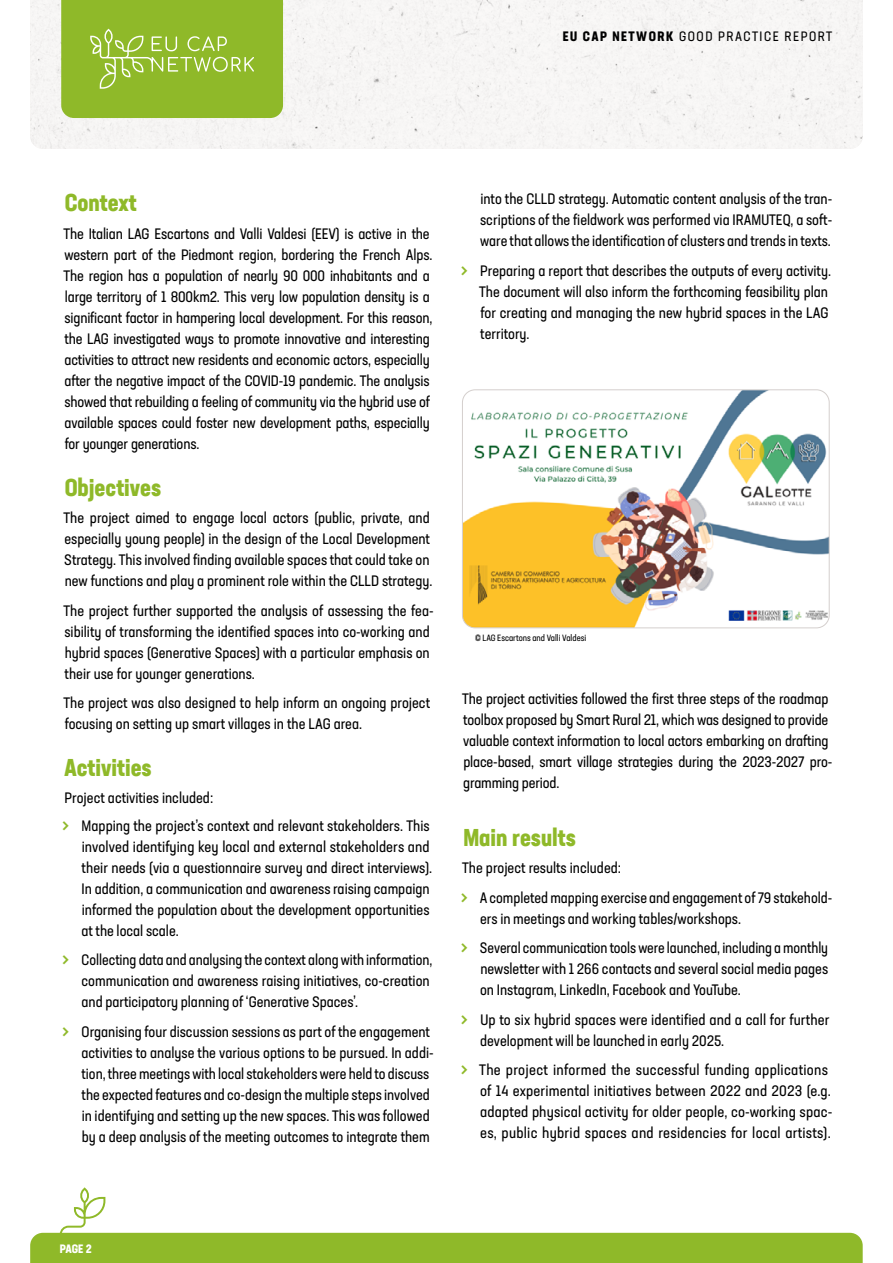
<style>
.page{position:relative;width:893px;height:1263px;background:#fff}
.page>*{position:absolute;margin:0;border:0;box-sizing:border-box;transform-origin:0 0}
.t1{font:700 condensed 24px "Neusa Next Std";color:#8fb929}
.t2{font:condensed 15px/21px "Neusa Next Std";color:#000}
.t3{font:condensed 13.5px "Neusa Next Std";letter-spacing:.11em;color:#000}
.t4{font:700 condensed 12px "Neusa Next Std";color:#fff}
.t5{font:condensed 9px "Neusa Next Std";color:#000}
.s1{font-weight:700}
.s2{font-size:22.5px;color:#8fb929}
</style>
<div class="page">
<svg style="left:30px;top:1187px;width:833px;height:76px"></svg>
<div style="left:30px;top:0;width:833px;height:149px;background:#f7f6f5"></div>
<svg style="left:61px;top:0;width:222px;height:118px;background:#94bc34"></svg>
<img style="left:462px;top:391px;width:366px;height:237px">
<div style="left:462px;top:389px;width:368px;height:239px;border:1px solid #d4cfcd;border-radius:13px"></div>
<p class="t3" style="left:563px;top:27px;width:271px"><span class="s1">EU CAP NETWORK</span> GOOD PRACTICE REPORT</p>
<h1 class="t1" style="left:65px;top:187px;width:74px">Context</h1>
<p class="t2" style="left:64px;top:223px;width:370px">The Italian LAG Escartons and Valli Valdesi (EEV) is active in the western part of the Piedmont region, bordering the French Alps.<br>The region has a population of nearly 90 000 inhabitants and a large territory of 1 800km2. This very low population density is a significant factor in hampering local development. For this reason, the LAG investigated ways to promote innovative and interesting activities to attract new residents and economic actors, especially after the negative impact of the COVID-19 pandemic. The analysis showed that rebuilding a feeling of community via the hybrid use of available spaces could foster new development paths, especially for younger generations.</p>
<h1 class="t1" style="left:65px;top:472px;width:98px">Objectives</h1>
<p class="t2" style="left:64px;top:507px;width:370px">The project aimed to engage local actors (public, private, and especially young people) in the design of the Local Development Strategy. This involved finding available spaces that could take on new functions and play a prominent role within the CLLD strategy.</p>
<p class="t2" style="left:64px;top:600px;width:372px">The project further supported the analysis of assessing the fea&shy;sibility of transforming the identified spaces into co-working and hybrid spaces (Generative Spaces) with a particular emphasis on their use for younger generations.</p>
<p class="t2" style="left:64px;top:692px;width:368px">The project was also designed to help inform an ongoing project focusing on setting up smart villages in the LAG area.</p>
<h1 class="t1" style="left:64px;top:752px;width:89px">Activities</h1>
<p class="t2" style="left:62px;top:784px;width:369px;line-height:27.5px">Project activities included:<br><span class="s2">&gt;</span> Mapping the project’s context and relevant stakeholders. This</p>
<p class="t2" style="left:81px;top:836px;width:352px">involved identifying key local and external stakeholders and their needs (via a questionnaire survey and direct interviews).<br>In addition, a communication and awareness raising campaign informed the population about the development opportunities at the local scale.</p>
<p class="t2" style="left:81px;top:949px;width:352px;text-indent:-20px"><span class="s2">&gt;</span> Collecting data and analysing the context along with information, communication and awareness raising initiatives, co-creation and participatory planning of ‘Generative Spaces’.</p>
<p class="t2" style="left:81px;top:1021px;width:354px;text-indent:-20px"><span class="s2">&gt;</span> Organising four discussion sessions as part of the engagement activities to analyse the various options to be pursued. In addi&shy;tion, three meetings with local stakeholders were held to discuss the expected features and co-design the multiple steps involved in identifying and setting up the new spaces. This was followed by a deep analysis of the meeting outcomes to integrate them</p>
<p class="t2" style="left:480px;top:188px;width:354px;text-align:justify">into the CLLD strategy. Automatic content analysis of the tran&shy;scriptions of the fieldwork was performed via IRAMUTEQ, a soft&shy;ware that allows the identification of clusters and trends in texts.</p>
<p class="t2" style="left:479px;top:260px;width:353px;text-indent:-19px"><span class="s2">&gt;</span> Preparing a report that describes the outputs of every activity.<br>The document will also inform the forthcoming feasibility plan for creating and managing the new hybrid spaces in the LAG territory.</p>
<p class="t5" style="left:475px;top:632px;width:113px">© LAG Escartons and Valli Valdesi</p>
<p class="t2" style="left:462px;top:688px;width:372px">The project activities followed the first three steps of the roadmap toolbox proposed by Smart Rural 21, which was designed to provide valuable context information to local actors embarking on drafting place-based, smart village strategies during the 2023-2027 pro&shy;gramming period.</p>
<h1 class="t1" style="left:463px;top:822px;width:114px">Main results</h1>
<p class="t2" style="left:460px;top:853px;width:373px;line-height:29.5px">The project results included:<br><span class="s2">&gt;</span> A completed mapping exercise and engagement of 79 stakehold-</p>
<p class="t2" style="left:460px;top:904px;width:369px;line-height:29.5px;text-indent:20px">ers in meetings and working tables/workshops.<br><span class="s2">&gt;</span> Several communication tools were launched, including a monthly</p>
<p class="t2" style="left:480px;top:958px;width:350px">newsletter with 1 266 contacts and several social media pages on Instagram, LinkedIn, Facebook and YouTube.</p>
<p class="t2" style="left:480px;top:1009px;width:351px;text-indent:-20px"><span class="s2">&gt;</span> Up to six hybrid spaces were identified and a call for further development will be launched in early 2025.</p>
<p class="t2" style="left:480px;top:1059px;width:354px;text-indent:-20px"><span class="s2">&gt;</span> The project informed the successful funding applications of 14 experimental initiatives between 2022 and 2023 (e.g. adapted physical activity for older people, co-working spac&shy;es, public hybrid spaces and residencies for local artists).</p>
<p class="t4" style="left:60px;top:1241px;width:33px">PAGE 2</p>
</div>
